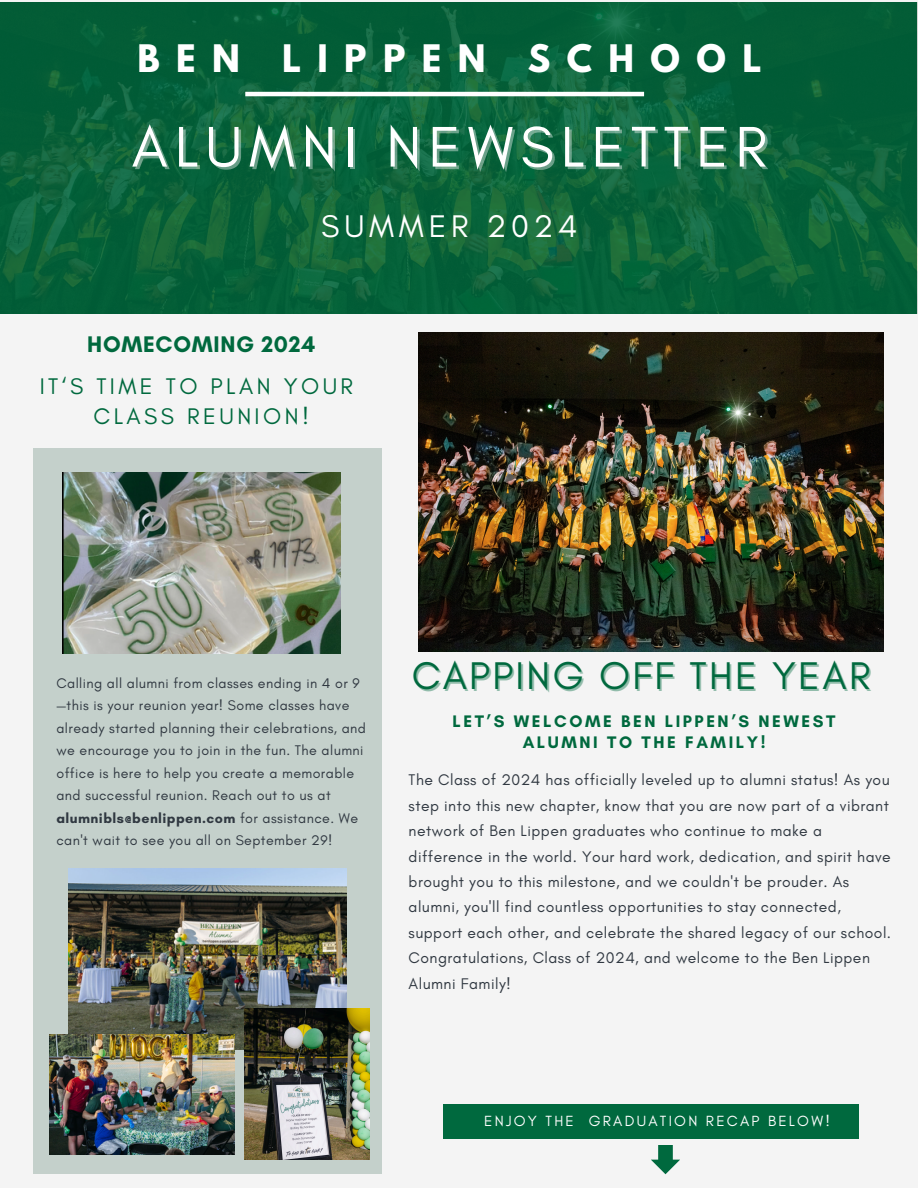
<style>
.page{position:relative;width:918px;height:1188px;background:#f4f4f4}
.page>*{position:absolute;margin:0;border:0;box-sizing:border-box;transform-origin:0 0}
.t1{font:58.35px "Glacial Indifference";letter-spacing:.12em;color:#fff}
.t2{font:39.3px "Glacial Indifference";letter-spacing:.06em;color:#00693e}
.t3{font:700 33.6px "League Spartan";letter-spacing:.49em;color:#fff}
.t4{font:31.95px "Glacial Indifference";letter-spacing:.15em;color:#fff}
.t5{font:22.95px/29.2px "Glacial Indifference";letter-spacing:.15em;color:#00693e;text-align:center}
.t6{font:700 22.95px "Glacial Indifference";letter-spacing:.03em;color:#00693e}
.t7{font:700 16.95px/21.3px "Glacial Indifference";letter-spacing:.15em;color:#00693e;text-align:center}
.t8{font:15.75px/25.3px "Glacial Indifference";letter-spacing:.03em;color:#303841}
.t9{font:15px "Glacial Indifference";letter-spacing:.15em;color:#fff}
.t10{font:14.25px/22.5px "Glacial Indifference";letter-spacing:.03em;color:#303841}
.s1{font-weight:700}
</style>
<div class="page">
<img style="left:0;top:2px;width:917px;height:312px">
<div style="left:33px;top:449px;width:349px;height:725px;background:#c4d0cb"></div>
<img style="left:63px;top:472px;width:277px;height:182px">
<img style="left:418px;top:332px;width:465px;height:320px">
<hr style="left:245px;top:92px;width:399px;height:4px;background:#fff">
<div style="left:443px;top:1104px;width:415px;height:35px;background:#00693e"></div>
<svg style="left:651px;top:1145px;width:29px;height:29px"></svg>
<img style="left:69px;top:868px;width:277px;height:181px">
<img style="left:245px;top:1009px;width:125px;height:151px">
<img style="left:50px;top:1034px;width:184px;height:121px">
<h5 class="t3" style="left:137px;top:42px;width:104px">BEN</h5>
<h5 class="t3" style="left:282px;top:42px;width:205px">LIPPEN</h5>
<h5 class="t3" style="left:528px;top:42px;width:235px">SCHOOL</h5>
<h4 class="t1" style="left:132px;top:111px;width:637px">ALUMNI NEWSLETTER</h4>
<h6 class="t4" style="left:321px;top:207px;width:258px">SUMMER 2024</h6>
<p class="t6" style="left:87px;top:331px;width:230px">HOMECOMING 2024</p>
<p class="t5" style="left:40px;top:372px;width:315px">IT‘S TIME TO PLAN YOUR<br>CLASS REUNION!</p>
<h2 class="t10" style="left:56px;top:672px;width:311px">Calling all alumni from classes ending in 4 or 9 —this is your reunion year! Some classes have already started planning their celebrations, and we encourage you to join in the fun. The alumni office is here to help you create a memorable and successful reunion. Reach out to us at <span class="s1">alumnibls@benlippen.com</span> for assistance. We can't wait to see you all on September 29!</h2>
<p class="t2" style="left:412px;top:652px;width:460px">CAPPING OFF THE YEAR</p>
<p class="t7" style="left:453px;top:710px;width:384px">LET’S WELCOME BEN LIPPEN’S NEWEST<br>ALUMNI TO THE FAMILY!</p>
<h1 class="t8" style="left:409px;top:767px;width:484px">The Class of 2024 has officially leveled up to alumni status! As you step into this new chapter, know that you are now part of a vibrant network of Ben Lippen graduates who continue to make a difference in the world. Your hard work, dedication, and spirit have brought you to this milestone, and we couldn't be prouder. As alumni, you'll find countless opportunities to stay connected, support each other, and celebrate the shared legacy of our school.<br>Congratulations, Class of 2024, and welcome to the Ben Lippen Alumni Family!</h1>
<p class="t9" style="left:484px;top:1111px;width:347px">ENJOY THE GRADUATION RECAP BELOW!</p>
</div>
